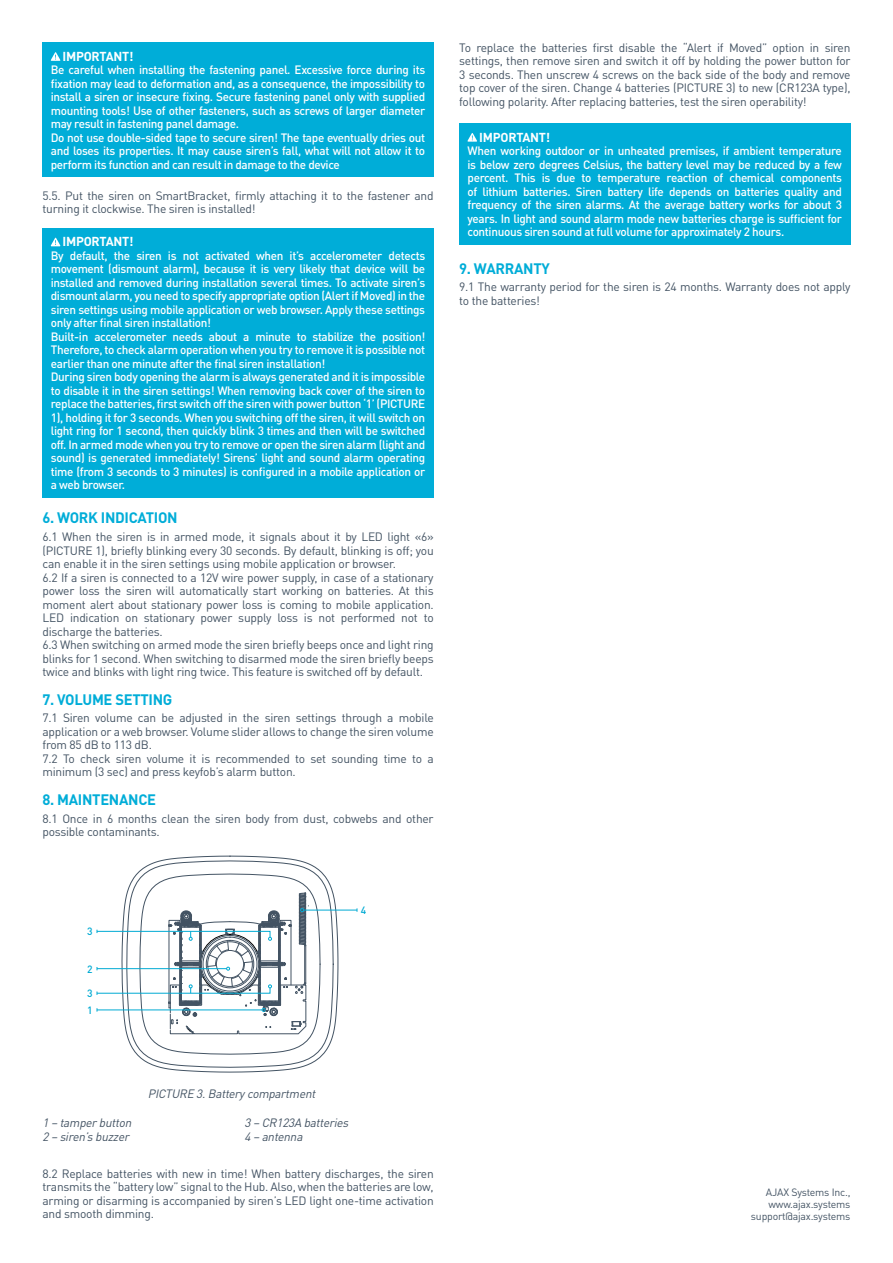
<style>
.page{position:relative;width:893px;height:1263px;background:#fff}
.page>*{position:absolute;margin:0;border:0;box-sizing:border-box;transform-origin:0 0}
.t1{font:700 15px "DIN Pro";letter-spacing:-.02em;color:#00add8}
.t2{font:700 12.9px "DIN Pro";letter-spacing:-.02em;color:#fff}
.t3{font:500 12px/13.5px "DIN Pro";letter-spacing:-.03em;color:#fff}
.t4{font:12px/13.5px "DIN Pro";letter-spacing:-.02em;color:#435363}
.t5{font:italic 12px/13.5px "DIN Pro";letter-spacing:-.02em;color:#435363}
.t6{font:10.5px/12px "DIN Pro";letter-spacing:-.02em;color:#435363;text-align:right}
.t7{font:500 10.5px "DIN Pro";color:#00aad3}
</style>
<div class="page">
<div style="left:42px;top:43px;width:392px;height:134px;background:#00add8"></div>
<svg style="left:51px;top:52px;width:9px;height:9px"></svg>
<div style="left:459px;top:123px;width:391px;height:122px;background:#00add8"></div>
<svg style="left:468px;top:133px;width:9px;height:9px"></svg>
<div style="left:42px;top:228px;width:392px;height:270px;background:#00add8"></div>
<svg style="left:51px;top:238px;width:9px;height:8px"></svg>
<svg style="left:161px;top:856px;width:177px;height:216px"></svg>
<hr style="left:304px;top:910px;width:53px;height:1px;background:#00aad3">
<svg style="left:96px;top:860px;width:238px;height:208px"></svg>
<p class="t2" style="left:63px;top:48px;width:72px">IMPORTANT!</p>
<p class="t3" style="left:51px;top:63px;width:376px">Be careful when installing the fastening panel. Excessive force during its fixation may lead to deformation and, as a consequence, the impossibility to install a siren or insecure fixing. Secure fastening panel only with supplied mounting tools! Use of other fasteners, such as screws of larger diameter may result in fastening panel damage.<br>Do not use double-sided tape to secure siren! The tape eventually dries out and loses its properties. It may cause siren’s fall, what will not allow it to perform its function and can result in damage to the device</p>
<p class="t4" style="left:43px;top:188px;width:393px">5.5. Put the siren on SmartBracket, firmly attaching it to the fastener and turning it clockwise. The siren is installed!</p>
<p class="t2" style="left:63px;top:233px;width:72px">IMPORTANT!</p>
<p class="t3" style="left:51px;top:248px;width:376px">By default, the siren is not activated when it’s accelerometer detects movement (dismount alarm), because it is very likely that device will be installed and removed during installation several times. To activate siren’s dismount alarm, you need to specify appropriate option (Alert if Moved) in the siren settings using mobile application or web browser. Apply these settings only after final siren installation!<br>Built-in accelerometer needs about a minute to stabilize the position!<br>Therefore, to check alarm operation when you try to remove it is possible not earlier than one minute after the final siren installation!<br>During siren body opening the alarm is always generated and it is impossible to disable it in the siren settings! When removing back cover of the siren to replace the batteries, first switch off the siren with power button ‘1’ (PICTURE 1), holding it for 3 seconds. When you switching off the siren, it will switch on light ring for 1 second, then quickly blink 3 times and then will be switched off. In armed mode when you try to remove or open the siren alarm (light and sound) is generated immediately! Sirens’ light and sound alarm operating time (from 3 seconds to 3 minutes) is configured in a mobile application or a web browser.</p>
<p class="t1" style="left:43px;top:508px;width:137px">6. WORK INDICATION</p>
<p class="t4" style="left:43px;top:530px;width:393px">6.1 When the siren is in armed mode, it signals about it by LED light «6» (PICTURE 1), briefly blinking every 30 seconds. By default, blinking is off; you can enable it in the siren settings using mobile application or browser.<br>6.2 If a siren is connected to a 12V wire power supply, in case of a stationary power loss the siren will automatically start working on batteries. At this moment alert about stationary power loss is coming to mobile application.<br>LED indication on stationary power supply loss is not performed not to discharge the batteries.<br>6.3 When switching on armed mode the siren briefly beeps once and light ring blinks for 1 second. When switching to disarmed mode the siren briefly beeps twice and blinks with light ring twice. This feature is switched off by default.</p>
<p class="t1" style="left:43px;top:689px;width:131px">7. VOLUME SETTING</p>
<p class="t4" style="left:43px;top:711px;width:393px">7.1 Siren volume can be adjusted in the siren settings through a mobile application or a web browser. Volume slider allows to change the siren volume from 85 dB to 113 dB.<br>7.2 To check siren volume it is recommended to set sounding time to a minimum (3 sec) and press keyfob’s alarm button.</p>
<p class="t1" style="left:43px;top:790px;width:115px">8. MAINTENANCE</p>
<p class="t4" style="left:43px;top:811px;width:393px">8.1 Once in 6 months clean the siren body from dust, cobwebs and other possible contaminants.</p>
<p class="t4" style="left:459px;top:40px;width:393px;text-align:justify">To replace the batteries first disable the “Alert if Moved” option in siren settings, then remove siren and switch it off by holding the power button for 3 seconds. Then unscrew 4 screws on the back side of the body and remove top cover of the siren. Change 4 batteries (PICTURE 3) to new (CR123A type), following polarity. After replacing batteries, test the siren operability!</p>
<p class="t2" style="left:479px;top:128px;width:72px">IMPORTANT!</p>
<p class="t3" style="left:468px;top:144px;width:376px;text-align:justify">When working outdoor or in unheated premises, if ambient temperature is below zero degrees Celsius, the battery level may be reduced by a few percent. This is due to temperature reaction of chemical components of lithium batteries. Siren battery life depends on batteries quality and frequency of the siren alarms. At the average battery works for about 3 years. In light and sound alarm mode new batteries charge is sufficient for continuous siren sound at full volume for approximately 2 hours.</p>
<p class="t1" style="left:459px;top:258px;width:92px">9. WARRANTY</p>
<p class="t4" style="left:459px;top:280px;width:393px">9.1 The warranty period for the siren is 24 months. Warranty does not apply to the batteries!</p>
<p class="t7" style="left:87px;top:925px;width:7px">3</p>
<p class="t7" style="left:87px;top:962px;width:7px">2</p>
<p class="t7" style="left:87px;top:987px;width:7px">3</p>
<p class="t7" style="left:87px;top:1003px;width:7px">1</p>
<p class="t7" style="left:361px;top:903px;width:7px">4</p>
<p class="t5" style="left:148px;top:1087px;width:169px">PICTURE 3. Battery compartment</p>
<p class="t5" style="left:43px;top:1116px;width:90px">1 – tamper button<br>2 – siren’s buzzer</p>
<p class="t5" style="left:244px;top:1116px;width:105px">3 – СR123А batteries<br>4 – antenna</p>
<p class="t4" style="left:43px;top:1167px;width:393px;text-align:justify">8.2 Replace batteries with new in time! When battery discharges, the siren transmits the “battery low” signal to the Hub. Also, when the batteries are low, arming or disarming is accompanied by siren’s LED light one-time activation and smooth dimming.</p>
<p class="t6" style="left:751px;top:1186px;width:101px">AJAX Systems Inc., www.ajax.systems support@ajax.systems</p>
</div>
